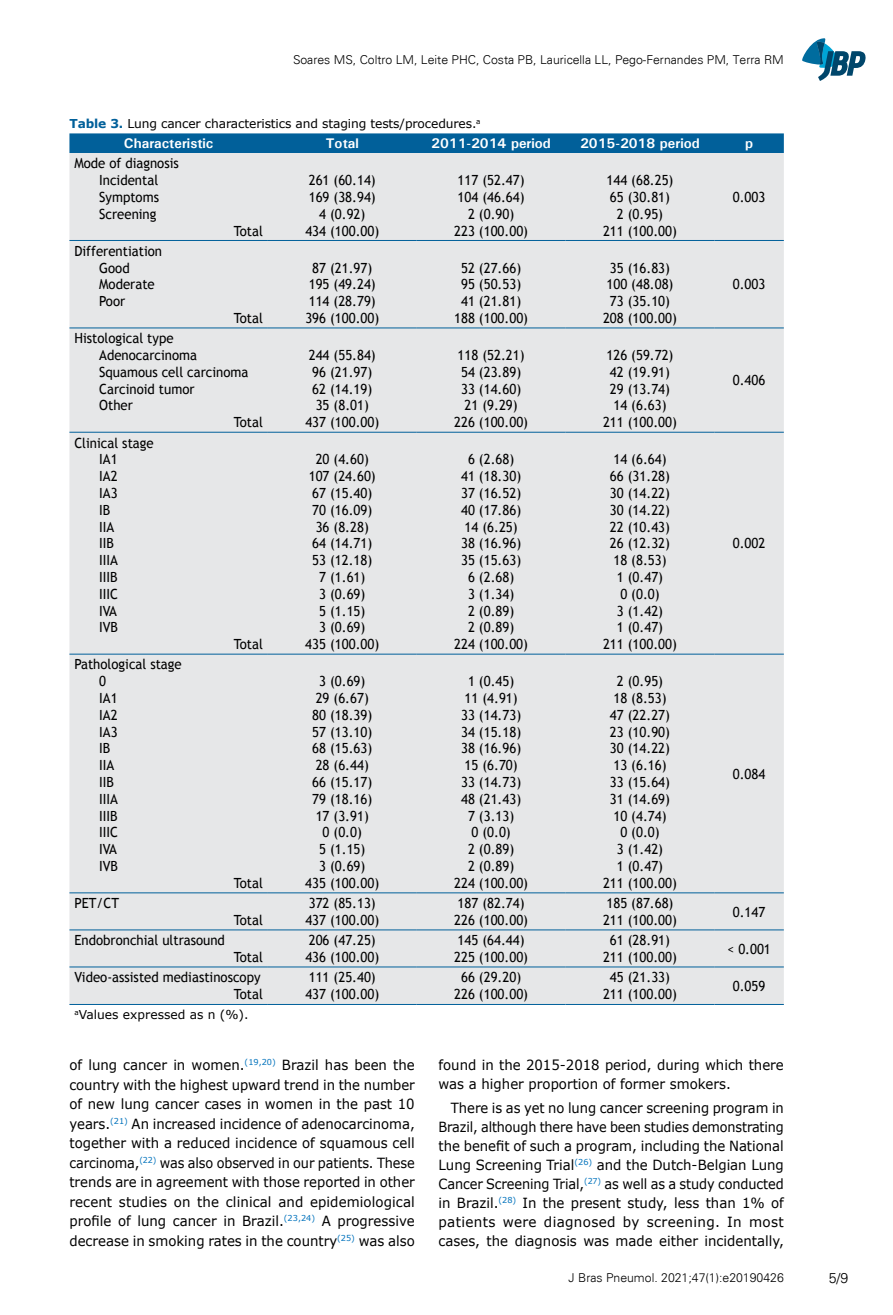
<style>
.page{position:relative;width:893px;height:1315px;background:#fff}
.page>*{position:absolute;margin:0;border:0;box-sizing:border-box;transform-origin:0 0}
.t1{font:14px/16.8px "Trebuchet MS";color:#000;text-align:center;scale:.94 1}
.t2{font:14px/19.4px "Verdana";color:#000;text-align:justify;scale:.95 1}
.t3{font:14px/18.9px "Verdana";color:#000;text-align:justify;scale:.94 1}
.t4{font:700 14px "Univers";color:#fff}
.t5{font:300 14px "Univers";color:#000}
.t6{font:300 12.25px "Univers";color:#000}
.t7{font:12.25px "Verdana";letter-spacing:-.01em;color:#000}
.s1{font-weight:700;color:#01609a}
</style>
<div class="page">
<svg style="left:802px;top:38px;width:64px;height:43px"></svg>
<div style="left:69px;top:133px;width:715px;height:20px;background:#01609a"></div>
<div style="left:69px;top:153px;width:715px;height:851px;background:#e6e7e8"></div>
<hr style="left:69px;top:1004px;width:199px;height:1px;background:#01609a">
<hr style="left:268px;top:1004px;width:149px;height:1px;background:#01609a">
<hr style="left:417px;top:1004px;width:149px;height:1px;background:#01609a">
<hr style="left:566px;top:1004px;width:148px;height:1px;background:#01609a">
<hr style="left:714px;top:1004px;width:70px;height:1px;background:#01609a">
<hr style="left:69px;top:240px;width:199px;height:1px;background:#01609a">
<hr style="left:268px;top:240px;width:149px;height:1px;background:#01609a">
<hr style="left:417px;top:240px;width:149px;height:1px;background:#01609a">
<hr style="left:566px;top:240px;width:148px;height:1px;background:#01609a">
<hr style="left:714px;top:240px;width:70px;height:1px;background:#01609a">
<hr style="left:69px;top:327px;width:199px;height:1px;background:#01609a">
<hr style="left:268px;top:327px;width:149px;height:1px;background:#01609a">
<hr style="left:417px;top:327px;width:149px;height:1px;background:#01609a">
<hr style="left:566px;top:327px;width:148px;height:1px;background:#01609a">
<hr style="left:714px;top:327px;width:70px;height:1px;background:#01609a">
<hr style="left:69px;top:432px;width:199px;height:1px;background:#01609a">
<hr style="left:268px;top:432px;width:149px;height:1px;background:#01609a">
<hr style="left:417px;top:432px;width:149px;height:1px;background:#01609a">
<hr style="left:566px;top:432px;width:148px;height:1px;background:#01609a">
<hr style="left:714px;top:432px;width:70px;height:1px;background:#01609a">
<hr style="left:69px;top:653px;width:199px;height:1px;background:#01609a">
<hr style="left:268px;top:653px;width:149px;height:1px;background:#01609a">
<hr style="left:417px;top:653px;width:149px;height:1px;background:#01609a">
<hr style="left:566px;top:653px;width:148px;height:1px;background:#01609a">
<hr style="left:714px;top:653px;width:70px;height:1px;background:#01609a">
<hr style="left:69px;top:892px;width:199px;height:1px;background:#01609a">
<hr style="left:268px;top:892px;width:149px;height:1px;background:#01609a">
<hr style="left:417px;top:892px;width:149px;height:1px;background:#01609a">
<hr style="left:566px;top:892px;width:148px;height:1px;background:#01609a">
<hr style="left:714px;top:892px;width:70px;height:1px;background:#01609a">
<hr style="left:69px;top:929px;width:199px;height:1px;background:#01609a">
<hr style="left:268px;top:929px;width:149px;height:1px;background:#01609a">
<hr style="left:417px;top:929px;width:149px;height:1px;background:#01609a">
<hr style="left:566px;top:929px;width:148px;height:1px;background:#01609a">
<hr style="left:714px;top:929px;width:70px;height:1px;background:#01609a">
<hr style="left:69px;top:966px;width:199px;height:1px;background:#01609a">
<hr style="left:268px;top:966px;width:149px;height:1px;background:#01609a">
<hr style="left:417px;top:966px;width:149px;height:1px;background:#01609a">
<hr style="left:566px;top:966px;width:148px;height:1px;background:#01609a">
<hr style="left:714px;top:966px;width:70px;height:1px;background:#01609a">
<p class="t6" style="left:293px;top:52px;width:492px">Soares MS, Coltro LM, Leite PHC, Costa PB, Lauricella LL, Pego-Fernandes PM, Terra RM</p>
<p class="t7" style="left:69px;top:116px;width:413px"><span class="s1">Table 3.</span> Lung cancer characteristics and staging tests/procedures.<sup>a</sup></p>
<p class="t4" style="left:124px;top:135px;width:91px">Characteristic</p>
<p class="t4" style="left:326px;top:135px;width:34px">Total</p>
<p class="t4" style="left:431px;top:135px;width:121px">2011-2014 period</p>
<p class="t4" style="left:580px;top:135px;width:121px">2015-2018 period</p>
<p class="t4" style="left:745px;top:135px;width:10px">p</p>
<p class="t1" style="left:74px;top:155px;width:113px">Mode of diagnosis<br>Incidental<br>Symptoms<br>Screening</p>
<p class="t1" style="left:234px;top:222px;width:33px">Total</p>
<p class="t1" style="left:305px;top:172px;width:80px">261 (60.14)<br>169 (38.94)<br>4 (0.92)<br>434 (100.00)</p>
<p class="t1" style="left:454px;top:172px;width:80px">117 (52.47)<br>104 (46.64)<br>2 (0.90)<br>223 (100.00)</p>
<p class="t1" style="left:603px;top:172px;width:80px">144 (68.25)<br>65 (30.81)<br>2 (0.95)<br>211 (100.00)</p>
<p class="t1" style="left:733px;top:189px;width:36px">0.003</p>
<p class="t1" style="left:99px;top:243px;width:68px;text-align:left;text-indent:-25px">Differentiation<br>Good<br>Moderate<br>Poor</p>
<p class="t1" style="left:234px;top:310px;width:33px">Total</p>
<p class="t1" style="left:74px;top:330px;width:107px">Histological type</p>
<p class="t1" style="left:99px;top:347px;width:106px">Adenocarcinoma</p>
<p class="t1" style="left:99px;top:364px;width:160px">Squamous cell carcinoma</p>
<p class="t1" style="left:99px;top:380px;width:103px">Carcinoid tumor</p>
<p class="t1" style="left:99px;top:397px;width:37px">Other</p>
<p class="t1" style="left:234px;top:414px;width:33px">Total</p>
<p class="t1" style="left:99px;top:434px;width:59px;text-align:left;text-indent:-25px">Clinical stage<br>IA1<br>IA2<br>IA3<br>IB<br>IIA<br>IIB<br>IIIA<br>IIIB<br>IIIC<br>IVA<br>IVB</p>
<p class="t1" style="left:99px;top:656px;width:89px;text-align:left;text-indent:-25px">Pathological stage<br>0<br>IA1<br>IA2<br>IA3<br>IB<br>IIA<br>IIB<br>IIIA<br>IIIB<br>IIIC<br>IVA<br>IVB</p>
<p class="t1" style="left:74px;top:895px;width:49px">PET/CT</p>
<p class="t1" style="left:74px;top:932px;width:162px">Endobronchial ultrasound</p>
<p class="t1" style="left:234px;top:636px;width:33px">Total</p>
<p class="t1" style="left:234px;top:874px;width:33px">Total</p>
<p class="t1" style="left:234px;top:911px;width:33px">Total</p>
<p class="t1" style="left:234px;top:949px;width:33px">Total</p>
<p class="t1" style="left:305px;top:259px;width:80px">87 (21.97)<br>195 (49.24)<br>114 (28.79)<br>396 (100.00)</p>
<p class="t1" style="left:454px;top:259px;width:80px">52 (27.66)<br>95 (50.53)<br>41 (21.81)<br>188 (100.00)</p>
<p class="t1" style="left:603px;top:259px;width:80px">35 (16.83)<br>100 (48.08)<br>73 (35.10)<br>208 (100.00)</p>
<p class="t1" style="left:305px;top:347px;width:80px">244 (55.84)<br>96 (21.97)<br>62 (14.19)<br>35 (8.01)<br>437 (100.00)</p>
<p class="t1" style="left:454px;top:347px;width:80px">118 (52.21)<br>54 (23.89)<br>33 (14.60)<br>21 (9.29)<br>226 (100.00)</p>
<p class="t1" style="left:603px;top:347px;width:80px">126 (59.72)<br>42 (19.91)<br>29 (13.74)<br>14 (6.63)<br>211 (100.00)</p>
<p class="t1" style="left:305px;top:451px;width:80px">20 (4.60)<br>107 (24.60)<br>67 (15.40)<br>70 (16.09)<br>36 (8.28)<br>64 (14.71)<br>53 (12.18)<br>7 (1.61)<br>3 (0.69)<br>5 (1.15)<br>3 (0.69)<br>435 (100.00)</p>
<p class="t1" style="left:454px;top:451px;width:80px">6 (2.68)<br>41 (18.30)<br>37 (16.52)<br>40 (17.86)<br>14 (6.25)<br>38 (16.96)<br>35 (15.63)<br>6 (2.68)<br>3 (1.34)<br>2 (0.89)<br>2 (0.89)<br>224 (100.00)</p>
<p class="t1" style="left:603px;top:451px;width:80px">14 (6.64)<br>66 (31.28)<br>30 (14.22)<br>30 (14.22)<br>22 (10.43)<br>26 (12.32)<br>18 (8.53)<br>1 (0.47)<br>0 (0.0)<br>3 (1.42)<br>1 (0.47)<br>211 (100.00)</p>
<p class="t1" style="left:305px;top:673px;width:80px">3 (0.69)<br>29 (6.67)<br>80 (18.39)<br>57 (13.10)<br>68 (15.63)<br>28 (6.44)<br>66 (15.17)<br>79 (18.16)<br>17 (3.91)<br>0 (0.0)<br>5 (1.15)<br>3 (0.69)<br>435 (100.00)</p>
<p class="t1" style="left:454px;top:673px;width:80px">1 (0.45)<br>11 (4.91)<br>33 (14.73)<br>34 (15.18)<br>38 (16.96)<br>15 (6.70)<br>33 (14.73)<br>48 (21.43)<br>7 (3.13)<br>0 (0.0)<br>2 (0.89)<br>2 (0.89)<br>224 (100.00)</p>
<p class="t1" style="left:603px;top:673px;width:80px">2 (0.95)<br>18 (8.53)<br>47 (22.27)<br>23 (10.90)<br>30 (14.22)<br>13 (6.16)<br>33 (15.64)<br>31 (14.69)<br>10 (4.74)<br>0 (0.0)<br>3 (1.42)<br>1 (0.47)<br>211 (100.00)</p>
<p class="t1" style="left:733px;top:276px;width:36px">0.003</p>
<p class="t1" style="left:733px;top:372px;width:36px">0.406</p>
<p class="t1" style="left:733px;top:535px;width:36px">0.002</p>
<p class="t1" style="left:733px;top:765px;width:36px">0.084</p>
<p class="t1" style="left:305px;top:895px;width:80px;text-align:left">372 (85.13)<br>437 (100.00)</p>
<p class="t1" style="left:454px;top:895px;width:80px;text-align:left">187 (82.74)<br>226 (100.00)</p>
<p class="t1" style="left:603px;top:895px;width:80px;text-align:left">185 (87.68)<br>211 (100.00)</p>
<p class="t1" style="left:733px;top:903px;width:36px">0.147</p>
<p class="t1" style="left:305px;top:932px;width:80px;text-align:left">206 (47.25)<br>436 (100.00)</p>
<p class="t1" style="left:454px;top:932px;width:80px;text-align:left">145 (64.44)<br>225 (100.00)</p>
<p class="t1" style="left:603px;top:932px;width:80px">61 (28.91)<br>211 (100.00)</p>
<p class="t1" style="left:727px;top:940px;width:48px">&lt; 0.001</p>
<p class="t1" style="left:74px;top:969px;width:202px;text-align:right">Video-assisted mediastinoscopy<br>Total</p>
<p class="t1" style="left:305px;top:969px;width:80px;text-align:left">111 (25.40)<br>437 (100.00)</p>
<p class="t1" style="left:454px;top:969px;width:80px">66 (29.20)<br>226 (100.00)</p>
<p class="t1" style="left:603px;top:969px;width:80px">45 (21.33)<br>211 (100.00)</p>
<p class="t1" style="left:733px;top:977px;width:36px">0.059</p>
<p class="t7" style="left:74px;top:1006px;width:176px"><sup>a</sup>Values expressed as n (%).</p>
<p class="t2" style="left:69px;top:1055px;width:365px">of lung cancer in women.<sup>(19,20)</sup> Brazil has been the country with the highest upward trend in the number of new lung cancer cases in women in the past 10 years.<sup>(21)</sup> An increased incidence of adenocarcinoma, together with a reduced incidence of squamous cell carcinoma,<sup>(22)</sup> was also observed in our patients. These trends are in agreement with those reported in other recent studies on the clinical and epidemiological profile of lung cancer in Brazil.<sup>(23,24)</sup> A progressive decrease in smoking rates in the country<sup>(25)</sup> was also</p>
<p class="t2" style="left:439px;top:1055px;width:365px;line-height:18.9px">found in the 2015-2018 period, during which there was a higher proportion of former smokers.</p>
<p class="t3" style="left:439px;top:1098px;width:369px;text-indent:12px">There is as yet no lung cancer screening program in Brazil, although there have been studies demonstrating the benefit of such a program, including the National Lung Screening Trial<sup>(26)</sup> and the Dutch-Belgian Lung Cancer Screening Trial,<sup>(27)</sup> as well as a study conducted in Brazil.<sup>(28)</sup> In the present study, less than 1% of patients were diagnosed by screening. In most cases, the diagnosis was made either incidentally,</p>
<p class="t6" style="left:569px;top:1270px;width:217px">J Bras Pneumol. 2021;47(1):e20190426</p>
<p class="t5" style="left:829px;top:1269px;width:21px">5/9</p>
</div>
